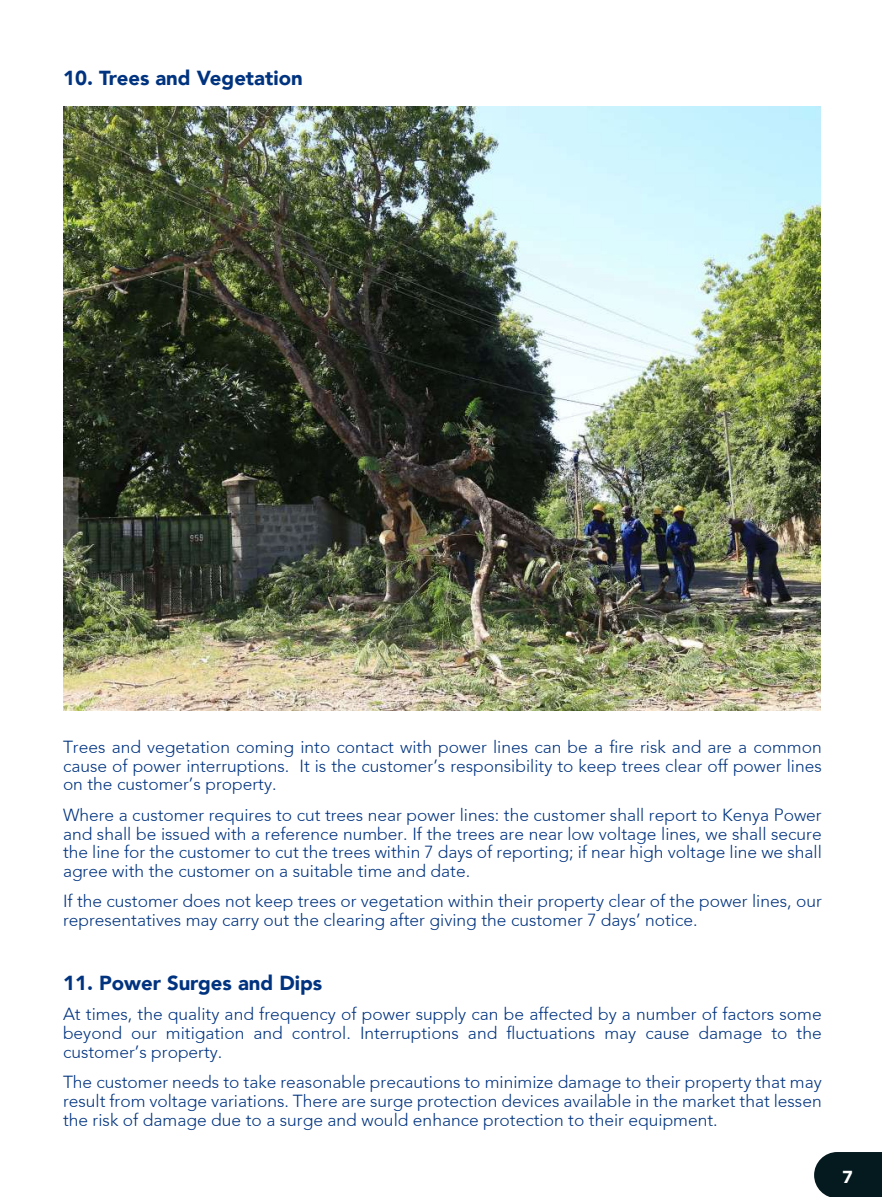
<style>
.page{position:relative;width:882px;height:1197px;background:#fff}
.page>*{position:absolute;margin:0;border:0;box-sizing:border-box;transform-origin:0 0}
.t1{font:900 20.3px "Avenir";color:#00337f}
.t2{font:300 17.32px/18.7px "Avenir";color:#00337f;text-align:justify}
.t3{font:900 17.32px "Avenir";color:#fff}
</style>
<div class="page">
<svg style="left:814px;top:1152px;width:68px;height:45px;background:#162a2e"></svg>
<img style="left:63px;top:107px;width:757px;height:603px">
<p class="t1" style="left:63px;top:60px;width:241px">10. Trees and Vegetation</p>
<p class="t2" style="left:63px;top:738px;width:760px">Trees and vegetation coming into contact with power lines can be a fire risk and are a common cause of power interruptions. It is the customer’s responsibility to keep trees clear off power lines on the customer’s property.</p>
<p class="t2" style="left:63px;top:805px;width:760px">Where a customer requires to cut trees near power lines: the customer shall report to Kenya Power and shall be issued with a reference number. If the trees are near low voltage lines, we shall secure the line for the customer to cut the trees within 7 days of reporting; if near high voltage line we shall agree with the customer on a suitable time and date.</p>
<p class="t2" style="left:63px;top:892px;width:760px">If the customer does not keep trees or vegetation within their property clear of the power lines, our representatives may carry out the clearing after giving the customer 7 days’ notice.</p>
<p class="t1" style="left:63px;top:966px;width:261px">11. Power Surges and Dips</p>
<p class="t2" style="left:63px;top:1005px;width:760px">At times, the quality and frequency of power supply can be affected by a number of factors some beyond our mitigation and control. Interruptions and fluctuations may cause damage to the customer’s property.</p>
<p class="t2" style="left:63px;top:1073px;width:760px">The customer needs to take reasonable precautions to minimize damage to their property that may result from voltage variations. There are surge protection devices available in the market that lessen the risk of damage due to a surge and would enhance protection to their equipment.</p>
<p class="t3" style="left:842px;top:1162px;width:12px">7</p>
</div>
